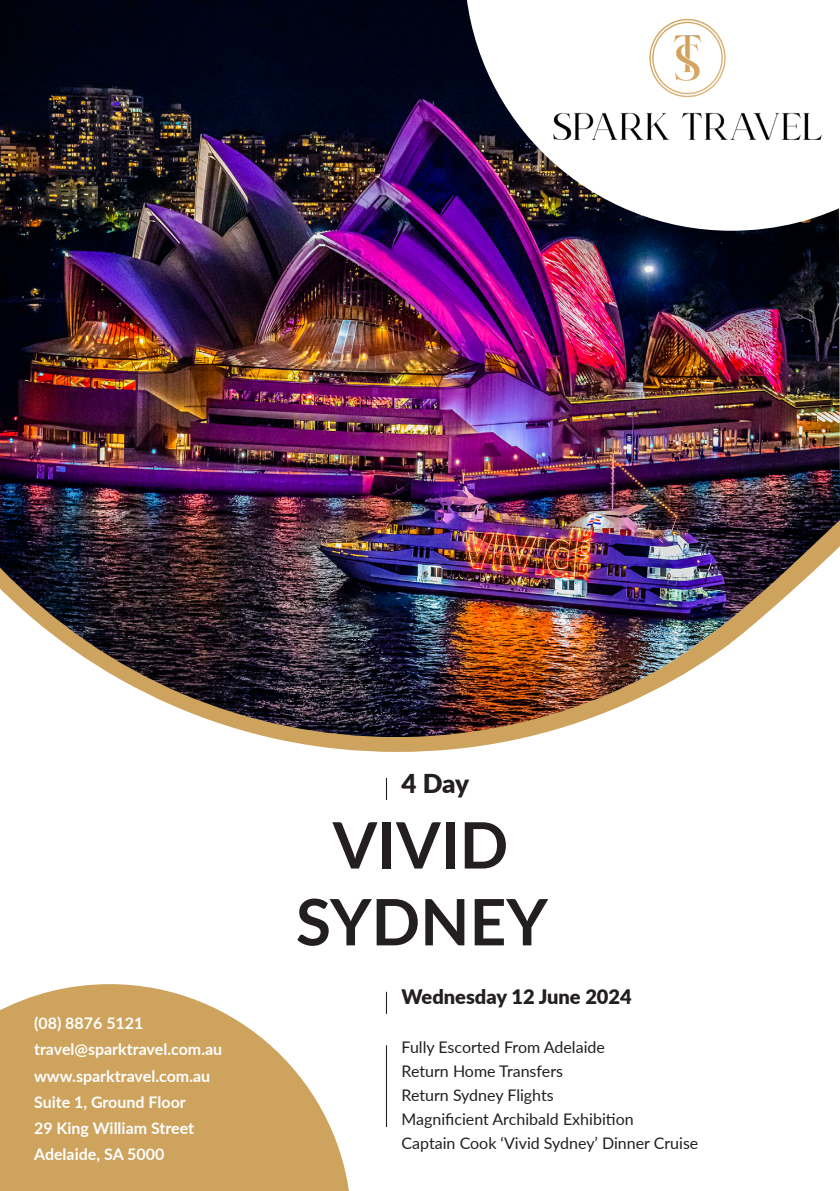
<style>
.page{position:relative;width:840px;height:1191px;background:#fff}
.page>*{position:absolute;margin:0;border:0;box-sizing:border-box;transform-origin:0 0}
.t1{font:700 64px/76.8px "Lato";color:#231f20;text-align:center}
.Header-1{font:900 26px "Lato";color:#231f20}
.Header-1-2{font:900 20px "Lato";color:#231f20}
.Paragraph-2{font:16px/24px "Lato";color:#231f20}
.Paragraph-3{font:700 16px/26px "Lato";color:#fff}
</style>
<div class="page">
<img style="left:0;top:0;width:839px;height:392px">
<svg style="left:0;top:984px;width:349px;height:207px;fill:#cda35d"></svg>
<svg style="left:465px;top:0;width:374px;height:231px"></svg>
<img style="left:552px;top:17px;width:269px;height:124px">
<hr style="left:386px;top:1045px;width:1px;height:82px;background:#231f20">
<svg style="left:386px;top:991px;width:1px;height:23px"></svg>
<svg style="left:386px;top:778px;width:1px;height:22px"></svg>
<img style="left:0;top:392px;width:839px;height:360px">
<p class="Paragraph-3" style="left:34px;top:1010px;width:190px">(08) 8876 5121 travel@sparktravel.com.au www.sparktravel.com.au<br>Suite 1, Ground Floor<br>29 King William Street<br>Adelaide, SA 5000</p>
<p class="Header-1" style="left:401px;top:764px;width:69px">4 Day</p>
<p class="t1" style="left:296px;top:804px;width:253px">VIVID<br>SYDNEY</p>
<p class="Header-1-2" style="left:401px;top:981px;width:232px">Wednesday 12 June 2024</p>
<p class="Paragraph-2" style="left:401px;top:1035px;width:205px">Fully Escorted From Adelaide</p>
<p class="Paragraph-2" style="left:401px;top:1059px;width:298px">Return Home Transfers<br>Return Sydney Flights<br>Magnificient Archibald Exhibition<br>Captain Cook ‘Vivid Sydney’ Dinner Cruise</p>
</div>
